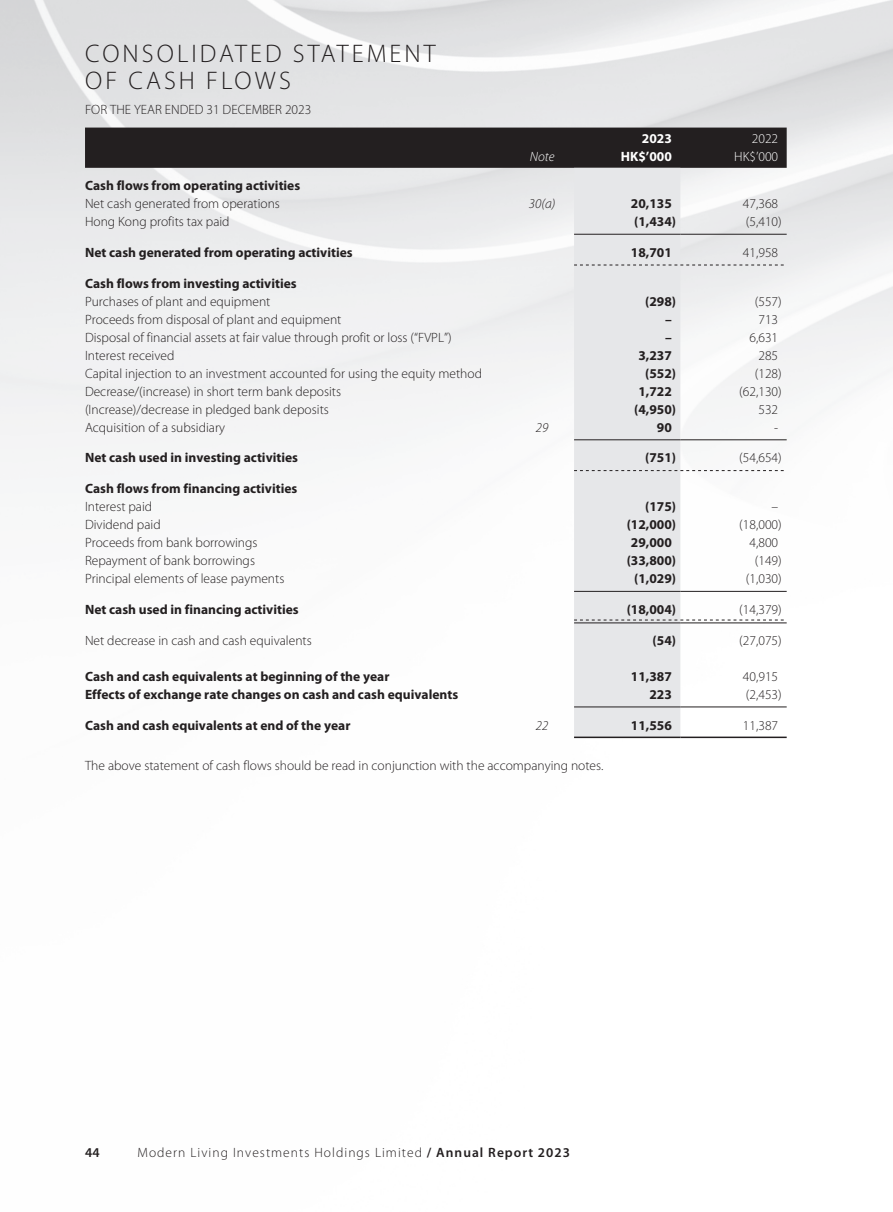
<style>
.page{position:relative;width:893px;height:1212px;background:#fff}
.page>*{position:absolute;margin:0;border:0;box-sizing:border-box;transform-origin:0 0}
.t1{font:300 25.5px "Myriad Pro";letter-spacing:.12em;color:#231f20}
._50_Table_txt{font:300 13.5px "Myriad Pro";color:#231f20}
._50_Table_txt-2{font:700 13.5px "Myriad Pro";color:#231f20}
._00_txt{font:300 13.5px "Myriad Pro";color:#231f20}
._00_txt-2{font:300 13.5px "Myriad Pro";letter-spacing:.075em;color:#231f20}
._50_Table_txt-3{font:700 13.5px "Myriad Pro";color:#fff}
._50_Table_txt-4{font:300 13.5px "Myriad Pro";color:#fff}
._50_Table_txt-5{font:italic 300 13.5px "Myriad Pro";color:#231f20}
._50_Table_txt-6{font:italic 300 13.5px "Myriad Pro";color:#fff}
.t2{font:600 13.5px "Myriad Pro";color:#231f20}
.s1{font-weight:600}
</style>
<div class="page">
<div style="left:85px;top:128px;width:702px;height:40px;background:#231f20"></div>
<div style="left:574px;top:168px;width:106px;height:568px;background:#e6e7e9"></div>
<hr style="left:574px;top:234px;width:106px;height:1px;background:#231f20">
<hr style="left:680px;top:234px;width:107px;height:1px;background:#231f20">
<svg style="left:574px;top:265px;width:210px;height:1px"></svg>
<hr style="left:574px;top:439px;width:106px;height:1px;background:#231f20">
<hr style="left:680px;top:439px;width:107px;height:1px;background:#231f20">
<svg style="left:574px;top:470px;width:210px;height:1px"></svg>
<hr style="left:574px;top:591px;width:106px;height:1px;background:#231f20">
<hr style="left:680px;top:591px;width:107px;height:1px;background:#231f20">
<hr style="left:574px;top:622px;width:106px;height:1px;background:#231f20">
<svg style="left:574px;top:620px;width:210px;height:1px"></svg>
<hr style="left:680px;top:622px;width:107px;height:1px;background:#231f20">
<hr style="left:574px;top:706px;width:106px;height:1px;background:#231f20">
<hr style="left:680px;top:706px;width:107px;height:1px;background:#231f20">
<hr style="left:574px;top:736px;width:106px;height:2px;background:#231f20">
<hr style="left:680px;top:736px;width:107px;height:2px;background:#231f20">
<p class="t1" style="left:85px;top:38px;width:352px">CONSOLIDATED STATEMENT</p>
<p class="t1" style="left:85px;top:65px;width:207px">OF CASH FLOWS</p>
<p class="_00_txt" style="left:85px;top:102px;width:228px">FOR THE YEAR ENDED 31 DECEMBER 2023</p>
<p class="_50_Table_txt-3" style="left:642px;top:130px;width:31px">2023</p>
<p class="_50_Table_txt-4" style="left:752px;top:131px;width:28px">2022</p>
<p class="_50_Table_txt-6" style="left:530px;top:149px;width:26px">Note</p>
<p class="_50_Table_txt-3" style="left:621px;top:148px;width:53px">HK$’000</p>
<p class="_50_Table_txt-4" style="left:734px;top:149px;width:45px">HK$’000</p>
<p class="_50_Table_txt-2" style="left:85px;top:177px;width:217px">Cash flows from operating activities</p>
<p class="_50_Table_txt" style="left:85px;top:195px;width:196px">Net cash generated from operations</p>
<p class="_50_Table_txt-5" style="left:529px;top:195px;width:28px">30(a)</p>
<p class="_50_Table_txt-2" style="left:631px;top:195px;width:42px">20,135</p>
<p class="_50_Table_txt" style="left:743px;top:195px;width:37px">47,368</p>
<p class="_50_Table_txt" style="left:85px;top:213px;width:146px">Hong Kong profits tax paid</p>
<p class="_50_Table_txt-2" style="left:634px;top:213px;width:43px">(1,434)</p>
<p class="_50_Table_txt" style="left:746px;top:213px;width:37px">(5,410)</p>
<p class="_50_Table_txt-2" style="left:85px;top:243px;width:269px">Net cash generated from operating activities</p>
<p class="_50_Table_txt-2" style="left:631px;top:243px;width:42px">18,701</p>
<p class="_50_Table_txt" style="left:743px;top:244px;width:37px">41,958</p>
<p class="_50_Table_txt-2" style="left:85px;top:274px;width:213px">Cash flows from investing activities</p>
<p class="_50_Table_txt" style="left:85px;top:293px;width:187px">Purchases of plant and equipment</p>
<p class="_50_Table_txt-2" style="left:645px;top:292px;width:32px">(298)</p>
<p class="_50_Table_txt" style="left:755px;top:293px;width:28px">(557)</p>
<p class="_50_Table_txt" style="left:85px;top:311px;width:258px">Proceeds from disposal of plant and equipment</p>
<p class="_50_Table_txt-2" style="left:665px;top:310px;width:8px">–</p>
<p class="_50_Table_txt" style="left:758px;top:311px;width:21px">713</p>
<p class="_50_Table_txt" style="left:85px;top:329px;width:368px">Disposal of financial assets at fair value through profit or loss (“FVPL”)</p>
<p class="_50_Table_txt-2" style="left:665px;top:328px;width:8px">–</p>
<p class="_50_Table_txt" style="left:749px;top:329px;width:30px">6,631</p>
<p class="_50_Table_txt" style="left:85px;top:347px;width:91px">Interest received</p>
<p class="_50_Table_txt-2" style="left:638px;top:346px;width:35px">3,237</p>
<p class="_50_Table_txt" style="left:758px;top:347px;width:21px">285</p>
<p class="_50_Table_txt" style="left:85px;top:365px;width:398px">Capital injection to an investment accounted for using the equity method</p>
<p class="_50_Table_txt-2" style="left:645px;top:364px;width:32px">(552)</p>
<p class="_50_Table_txt" style="left:755px;top:365px;width:28px">(128)</p>
<p class="_50_Table_txt" style="left:85px;top:383px;width:258px">Decrease/(increase) in short term bank deposits</p>
<p class="_50_Table_txt-2" style="left:638px;top:382px;width:35px">1,722</p>
<p class="_50_Table_txt" style="left:739px;top:383px;width:44px">(62,130)</p>
<p class="_50_Table_txt" style="left:85px;top:401px;width:245px">(Increase)/decrease in pledged bank deposits</p>
<p class="_50_Table_txt-2" style="left:634px;top:400px;width:43px">(4,950)</p>
<p class="_50_Table_txt" style="left:758px;top:401px;width:21px">532</p>
<p class="_50_Table_txt" style="left:85px;top:419px;width:141px">Acquisition of a subsidiary</p>
<p class="_50_Table_txt-5" style="left:536px;top:419px;width:14px">29</p>
<p class="_50_Table_txt-2" style="left:657px;top:418px;width:16px">90</p>
<p class="_50_Table_txt" style="left:774px;top:419px;width:6px">-</p>
<p class="_50_Table_txt-2" style="left:85px;top:449px;width:215px">Net cash used in investing activities</p>
<p class="_50_Table_txt-2" style="left:645px;top:449px;width:32px">(751)</p>
<p class="_50_Table_txt" style="left:739px;top:450px;width:44px">(54,654)</p>
<p class="_50_Table_txt-2" style="left:85px;top:480px;width:214px">Cash flows from financing activities</p>
<p class="_50_Table_txt" style="left:85px;top:498px;width:69px">Interest paid</p>
<p class="_50_Table_txt-2" style="left:645px;top:498px;width:32px">(175)</p>
<p class="_50_Table_txt" style="left:771px;top:498px;width:8px">–</p>
<p class="_50_Table_txt" style="left:85px;top:516px;width:77px">Dividend paid</p>
<p class="_50_Table_txt-2" style="left:627px;top:516px;width:51px">(12,000)</p>
<p class="_50_Table_txt" style="left:739px;top:516px;width:44px">(18,000)</p>
<p class="_50_Table_txt" style="left:85px;top:534px;width:174px">Proceeds from bank borrowings</p>
<p class="_50_Table_txt-2" style="left:631px;top:534px;width:42px">29,000</p>
<p class="_50_Table_txt" style="left:749px;top:534px;width:30px">4,800</p>
<p class="_50_Table_txt" style="left:85px;top:552px;width:171px">Repayment of bank borrowings</p>
<p class="_50_Table_txt-2" style="left:627px;top:552px;width:51px">(33,800)</p>
<p class="_50_Table_txt" style="left:755px;top:552px;width:28px">(149)</p>
<p class="_50_Table_txt" style="left:85px;top:570px;width:201px">Principal elements of lease payments</p>
<p class="_50_Table_txt-2" style="left:634px;top:570px;width:43px">(1,029)</p>
<p class="_50_Table_txt" style="left:746px;top:570px;width:37px">(1,030)</p>
<p class="_50_Table_txt-2" style="left:85px;top:600px;width:215px">Net cash used in financing activities</p>
<p class="_50_Table_txt-2" style="left:627px;top:600px;width:51px">(18,004)</p>
<p class="_50_Table_txt" style="left:739px;top:601px;width:44px">(14,379)</p>
<p class="_50_Table_txt" style="left:85px;top:632px;width:228px">Net decrease in cash and cash equivalents</p>
<p class="_50_Table_txt-2" style="left:653px;top:631px;width:25px">(54)</p>
<p class="_50_Table_txt" style="left:739px;top:632px;width:44px">(27,075)</p>
<p class="_50_Table_txt-2" style="left:85px;top:667px;width:306px">Cash and cash equivalents at beginning of the year</p>
<p class="_50_Table_txt-2" style="left:631px;top:667px;width:42px">11,387</p>
<p class="_50_Table_txt" style="left:743px;top:668px;width:37px">40,915</p>
<p class="_50_Table_txt-2" style="left:85px;top:685px;width:375px">Effects of exchange rate changes on cash and cash equivalents</p>
<p class="_50_Table_txt-2" style="left:649px;top:685px;width:24px">223</p>
<p class="_50_Table_txt" style="left:746px;top:686px;width:37px">(2,453)</p>
<p class="_50_Table_txt-2" style="left:85px;top:716px;width:267px">Cash and cash equivalents at end of the year</p>
<p class="_50_Table_txt-5" style="left:536px;top:717px;width:14px">22</p>
<p class="_50_Table_txt-2" style="left:631px;top:716px;width:42px">11,556</p>
<p class="_50_Table_txt" style="left:743px;top:717px;width:37px">11,387</p>
<p class="_00_txt" style="left:85px;top:757px;width:520px">The above statement of cash flows should be read in conjunction with the accompanying notes.</p>
<p class="t2" style="left:85px;top:1144px;width:16px">44</p>
<p class="_00_txt-2" style="left:137px;top:1145px;width:434px">Modern Living Investments Holdings Limited <span class="s1">/ Annual Report 2023</span></p>
</div>
